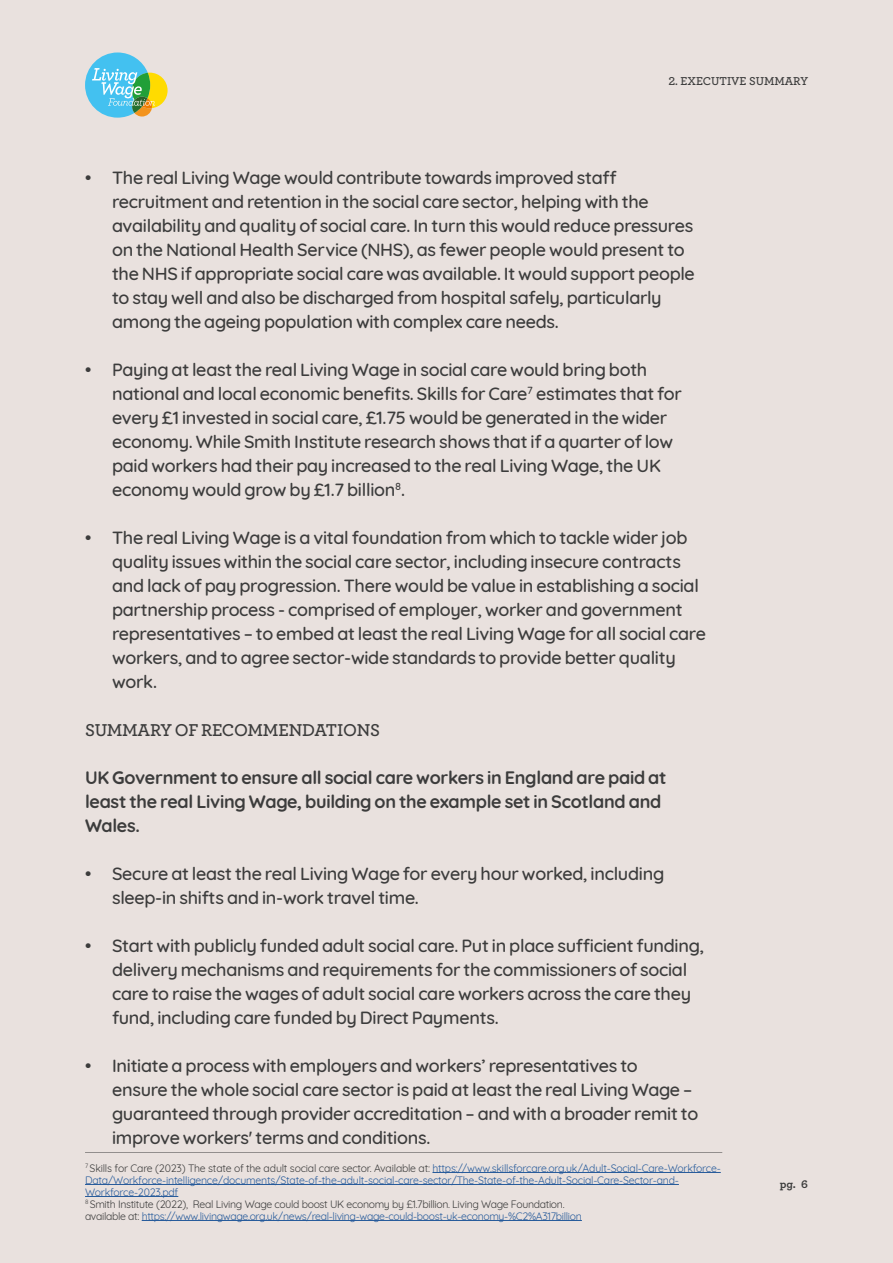
<style>
.page{position:relative;width:893px;height:1263px;background:#e9e1de}
.page>*{position:absolute;margin:0;border:0;box-sizing:border-box;transform-origin:0 0}
.t1{font:500 18px/24px "Quicksand";letter-spacing:-.015em;color:#3c3c3c}
.t2{font:700 18px/24px "Quicksand";letter-spacing:-.015em;color:#3c3c3c}
.t3{font:600 18px "Archer";letter-spacing:-.015em;color:#3c3c3c}
.t4{font:600 12px "Archer";letter-spacing:-.005em;color:#3c3c3c}
.t5{font:700 12px "Archer";color:#3c3c3c}
.t6{font:10.5px/12px "Quicksand";letter-spacing:-.025em;color:#275b9b}
.s1{color:#3c3c3c}
</style>
<div class="page">
<svg style="left:85px;top:52px;width:83px;height:66px"></svg>
<hr style="left:432px;top:1172px;width:289px;height:1px;background:#275b9b">
<hr style="left:85px;top:1184px;width:594px;height:1px;background:#275b9b">
<hr style="left:85px;top:1196px;width:93px;height:1px;background:#275b9b">
<hr style="left:142px;top:1220px;width:440px;height:1px;background:#275b9b">
<hr style="left:85px;top:1152px;width:637px;height:1px;background:#3c3c3c">
<p class="t4" style="left:668px;top:72px;width:141px">2. EXECUTIVE SUMMARY</p>
<p class="t1" style="left:112px;top:164px;width:584px;text-indent:-27px">• The real Living Wage would contribute towards improved staff recruitment and retention in the social care sector, helping with the availability and quality of social care. In turn this would reduce pressures on the National Health Service (NHS), as fewer people would present to the NHS if appropriate social care was available. It would support people to stay well and also be discharged from hospital safely, particularly among the ageing population with complex care needs.</p>
<p class="t1" style="left:112px;top:356px;width:571px;text-indent:-27px">• Paying at least the real Living Wage in social care would bring both national and local economic benefits. Skills for Care<sup>7</sup> estimates that for every £1 invested in social care, £1.75 would be generated in the wider economy. While Smith Institute research shows that if a quarter of low paid workers had their pay increased to the real Living Wage, the UK economy would grow by £1.7 billion<sup>8</sup>.</p>
<p class="t1" style="left:112px;top:524px;width:595px;text-indent:-27px">• The real Living Wage is a vital foundation from which to tackle wider job quality issues within the social care sector, including insecure contracts and lack of pay progression. There would be value in establishing a social partnership process - comprised of employer, worker and government representatives – to embed at least the real Living Wage for all social care workers, and to agree sector-wide standards to provide better quality work.</p>
<p class="t3" style="left:85px;top:716px;width:297px">SUMMARY OF RECOMMENDATIONS</p>
<p class="t2" style="left:85px;top:764px;width:583px">UK Government to ensure all social care workers in England are paid at least the real Living Wage, building on the example set in Scotland and<br>Wales.</p>
<p class="t1" style="left:112px;top:860px;width:554px;text-indent:-27px">• Secure at least the real Living Wage for every hour worked, including sleep-in shifts and in-work travel time.</p>
<p class="t1" style="left:112px;top:932px;width:593px;text-indent:-27px">• Start with publicly funded adult social care. Put in place sufficient funding, delivery mechanisms and requirements for the commissioners of social care to raise the wages of adult social care workers across the care they fund, including care funded by Direct Payments.</p>
<p class="t1" style="left:112px;top:1052px;width:588px;text-indent:-27px">• Initiate a process with employers and workers’ representatives to<br>ensure the whole social care sector is paid at least the real Living Wage – guaranteed through provider accreditation – and with a broader remit to improve workers' terms and conditions.</p>
<p class="t6" style="left:85px;top:1161px;width:637px"><sup>7</sup> <span class="s1">Skills for Care (2023) The state of the adult social care sector. Available at:</span> https://www.skillsforcare.org.uk/Adult-Social-Care-Workforce-Data/Workforce-intelligence/documents/State-of-the-adult-social-care-sector/The-State-of-the-Adult-Social-Care-Sector-and-Workforce-2023.pdf<br><sup>8</sup> <span class="s1">Smith Institute (2022), Real Living Wage could boost UK economy by £1.7billion. Living Wage Foundation.<br>available at:</span> https://www.livingwage.org.uk/news/real-living-wage-could-boost-uk-economy-%C2%A317billion</p>
<p class="t5" style="left:780px;top:1174px;width:30px">pg. 6</p>
</div>
